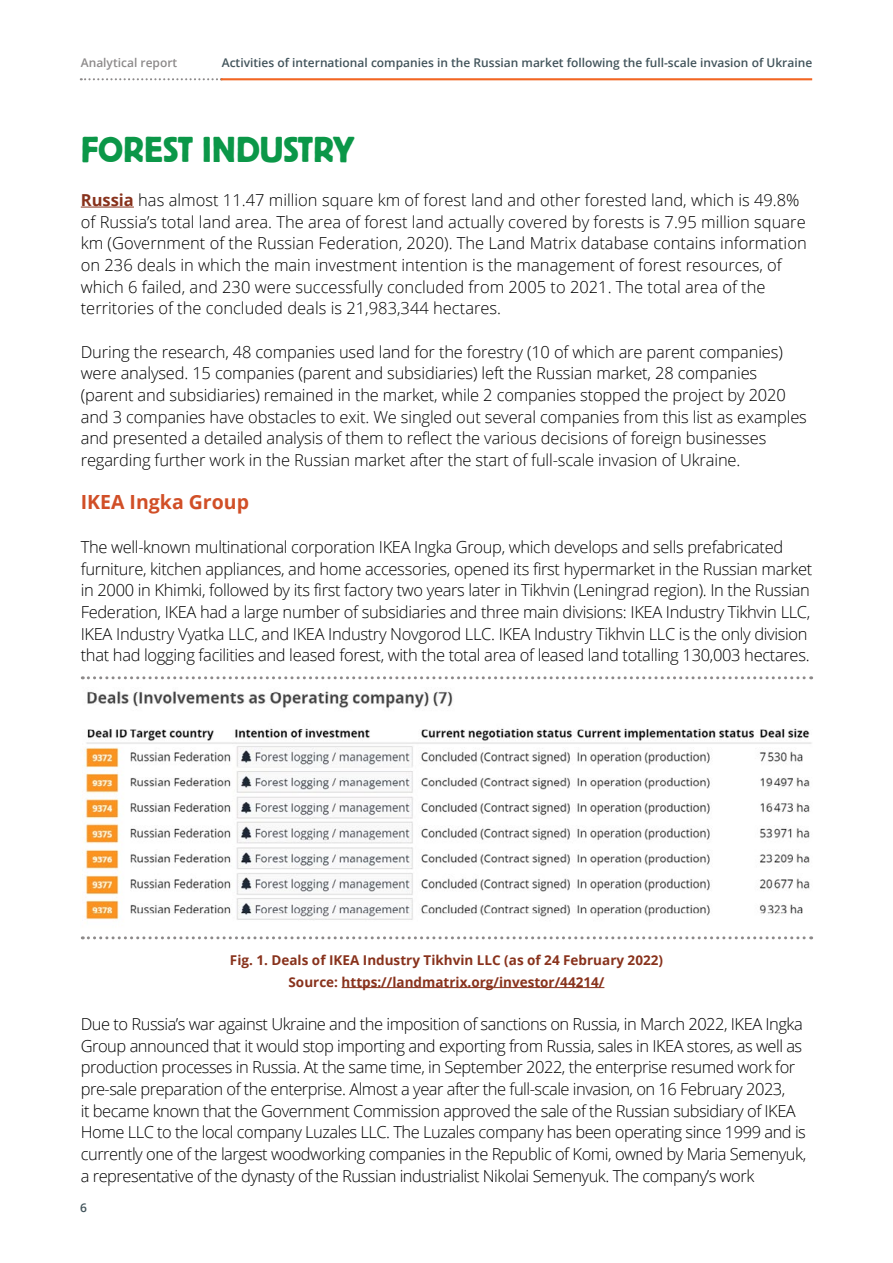
<style>
.page{position:relative;width:893px;height:1263px;background:#fff}
.page>*{position:absolute;margin:0;border:0;box-sizing:border-box;transform-origin:0 0}
.t1{font:37.5px "Bloc C";color:#0b9748}
.t2{font:700 19.5px "Open Sans";color:#d14f27}
.t3{font:300 16.5px/21.8px "Open Sans";letter-spacing:-.02em;color:#000}
.t4{font:300 16.5px/21.8px "Open Sans";color:#000}
.t5{font:700 13.5px/21.8px "Open Sans";color:#88321c;text-align:center}
.t6{font:600 12px "Open Sans";color:#42545b}
.t7{font:600 12px "Open Sans";color:#8d8a8a}
.s1{font-weight:700;color:#88321c}
</style>
<div class="page">
<svg style="left:81px;top:78px;width:140px;height:2px"></svg>
<hr style="left:221px;top:78px;width:591px;height:2px;background:#f26522">
<hr style="left:81px;top:207px;width:53px;height:1px;background:#88321c">
<hr style="left:342px;top:987px;width:262px;height:1px;background:#88321c">
<img style="left:84px;top:691px;width:728px;height:229px">
<svg style="left:82px;top:676px;width:730px;height:3px"></svg>
<svg style="left:82px;top:936px;width:730px;height:3px"></svg>
<p class="t7" style="left:81px;top:55px;width:98px">Analytical report</p>
<p class="t6" style="left:222px;top:55px;width:592px">Activities of international companies in the Russian market following the full-scale invasion of Ukraine</p>
<h1 class="t1" style="left:81px;top:130px;width:275px">FOREST INDUSTRY</h1>
<p class="t4" style="left:81px;top:188px;width:727px"><span class="s1">Russia</span> has almost 11.47 million square km of forest land and other forested land, which is 49.8% of Russia’s total land area. The area of forest land actually covered by forests is 7.95 million square km (Government of the Russian Federation, 2020). The Land Matrix database contains information on 236 deals in which the main investment intention is the management of forest resources, of which 6 failed, and 230 were successfully concluded from 2005 to 2021. The total area of the territories of the concluded deals is 21,983,344 hectares.</p>
<p class="t3" style="left:81px;top:340px;width:728px">During the research, 48 companies used land for the forestry (10 of which are parent companies) were analysed. 15 companies (parent and subsidiaries) left the Russian market, 28 companies (parent and subsidiaries) remained in the market, while 2 companies stopped the project by 2020 and 3 companies have obstacles to exit. We singled out several companies from this list as examples and presented a detailed analysis of them to reflect the various decisions of foreign businesses regarding further work in the Russian market after the start of full-scale invasion of Ukraine.</p>
<p class="t2" style="left:81px;top:489px;width:170px">IKEA Ingka Group</p>
<p class="t3" style="left:81px;top:535px;width:733px">The well-known multinational corporation IKEA Ingka Group, which develops and sells prefabricated furniture, kitchen appliances, and home accessories, opened its first hypermarket in the Russian market in 2000 in Khimki, followed by its first factory two years later in Tikhvin (Leningrad region). In the Russian Federation, IKEA had a large number of subsidiaries and three main divisions: IKEA Industry Tikhvin LLC, IKEA Industry Vyatka LLC, and IKEA Industry Novgorod LLC. IKEA Industry Tikhvin LLC is the only division that had logging facilities and leased forest, with the total area of leased land totalling 130,003 hectares.</p>
<p class="t5" style="left:230px;top:949px;width:435px">Fig. 1. Deals of IKEA Industry Tikhvin LLC (as of 24 February 2022)<br>Source: https://landmatrix.org/investor/44214/</p>
<p class="t3" style="left:81px;top:1013px;width:727px">Due to Russia’s war against Ukraine and the imposition of sanctions on Russia, in March 2022, IKEA Ingka Group announced that it would stop importing and exporting from Russia, sales in IKEA stores, as well as production processes in Russia. At the same time, in September 2022, the enterprise resumed work for pre-sale preparation of the enterprise. Almost a year after the full-scale invasion, on 16 February 2023,<br>it became known that the Government Commission approved the sale of the Russian subsidiary of IKEA Home LLC to the local company Luzales LLC. The Luzales company has been operating since 1999 and is currently one of the largest woodworking companies in the Republic of Komi, owned by Maria Semenyuk, a representative of the dynasty of the Russian industrialist Nikolai Semenyuk. The company’s work</p>
<p class="t6" style="left:80px;top:1199px;width:8px">6</p>
</div>
